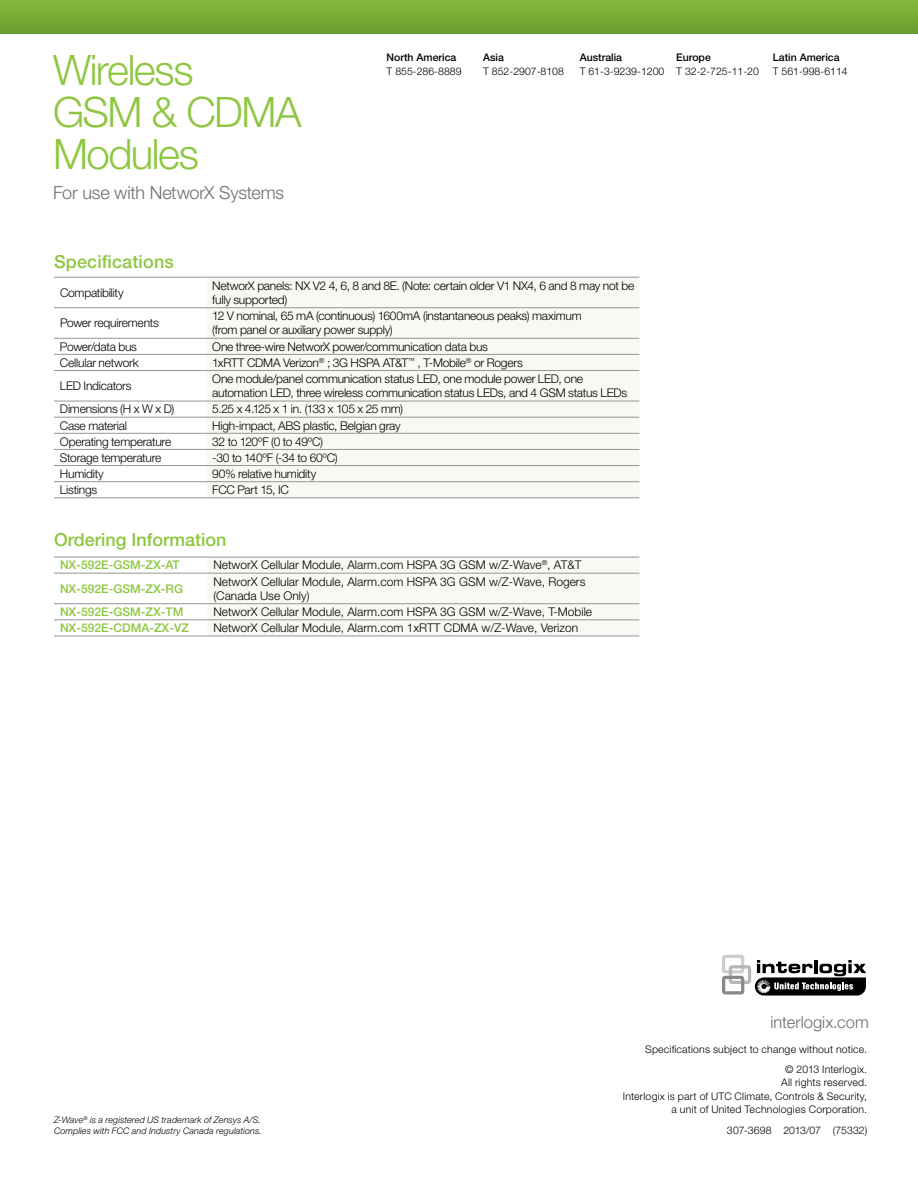
<style>
.page{position:relative;width:918px;height:1188px;background:#fff}
.page>*{position:absolute;margin:0;border:0;box-sizing:border-box;transform-origin:0 0}
.t1{font:300 42px/42px "Helvetica Neue LT Pro";letter-spacing:-.035em;color:#8dc63f}
.t2{font:500 18px "Helvetica Neue LT Pro";color:#8dc63f}
.t3{font:300 18px "Helvetica Neue LT Pro";letter-spacing:-.01em;color:#6d6e71}
.t4{font:300 16.5px "Helvetica Neue LT Std";color:#6d6e71}
.t5{font:300 12px/14.4px "Helvetica Neue LT Pro";letter-spacing:-.02em;color:#000}
.t6{font:300 12px/14.4px "Helvetica Neue LT Pro";color:#000}
.t7{font:500 12px "Helvetica Neue LT Pro";color:#8dc63f}
.t8{font:300 12px "Helvetica Neue LT Pro";letter-spacing:-.055em;color:#000}
.t9{font:300 10.5px/13.5px "Helvetica Neue LT Pro";letter-spacing:.02em;color:#000;text-align:right}
.t10{font:300 10.5px "Helvetica Neue LT Pro";color:#000}
.t11{font:500 10.5px "Helvetica Neue LT Pro";color:#000}
.t12{font:italic 300 9px/10.5px "Helvetica Neue LT Pro";letter-spacing:.01em;color:#000}
</style>
<div class="page">
<div style="left:0;top:0;width:918px;height:34px;background:linear-gradient(to right,#77ab35,#77ab35)"></div>
<div style="left:207px;top:558px;width:432px;height:78px;background:#f7faf2"></div>
<hr style="left:54px;top:573px;width:153px;height:1px;background:#939598">
<hr style="left:54px;top:603px;width:153px;height:1px;background:#939598">
<hr style="left:54px;top:619px;width:153px;height:1px;background:#939598">
<hr style="left:54px;top:636px;width:153px;height:1px;background:#939598">
<hr style="left:207px;top:573px;width:432px;height:1px;background:#939598">
<hr style="left:207px;top:603px;width:432px;height:1px;background:#939598">
<hr style="left:207px;top:619px;width:432px;height:1px;background:#939598">
<hr style="left:207px;top:636px;width:432px;height:1px;background:#939598">
<hr style="left:54px;top:557px;width:153px;height:1px;background:#939598">
<hr style="left:207px;top:557px;width:432px;height:1px;background:#939598">
<div style="left:206px;top:278px;width:433px;height:219px;background:#f7faf2"></div>
<hr style="left:54px;top:277px;width:152px;height:1px;background:#939598">
<hr style="left:206px;top:277px;width:433px;height:1px;background:#939598">
<hr style="left:54px;top:307px;width:152px;height:1px;background:#939598">
<hr style="left:206px;top:307px;width:433px;height:1px;background:#939598">
<hr style="left:54px;top:338px;width:152px;height:1px;background:#939598">
<hr style="left:206px;top:338px;width:433px;height:1px;background:#939598">
<hr style="left:54px;top:354px;width:152px;height:1px;background:#939598">
<hr style="left:206px;top:354px;width:433px;height:1px;background:#939598">
<hr style="left:54px;top:370px;width:152px;height:1px;background:#939598">
<hr style="left:206px;top:370px;width:433px;height:1px;background:#939598">
<hr style="left:54px;top:401px;width:152px;height:1px;background:#939598">
<hr style="left:206px;top:401px;width:433px;height:1px;background:#939598">
<hr style="left:54px;top:417px;width:152px;height:1px;background:#939598">
<hr style="left:206px;top:417px;width:433px;height:1px;background:#939598">
<hr style="left:54px;top:433px;width:152px;height:1px;background:#939598">
<hr style="left:206px;top:433px;width:433px;height:1px;background:#939598">
<hr style="left:54px;top:449px;width:152px;height:1px;background:#939598">
<hr style="left:206px;top:449px;width:433px;height:1px;background:#939598">
<hr style="left:54px;top:465px;width:152px;height:1px;background:#939598">
<hr style="left:206px;top:465px;width:433px;height:1px;background:#939598">
<hr style="left:54px;top:481px;width:152px;height:1px;background:#939598">
<hr style="left:206px;top:481px;width:433px;height:1px;background:#939598">
<hr style="left:54px;top:497px;width:152px;height:1px;background:#939598">
<hr style="left:206px;top:497px;width:433px;height:1px;background:#939598">
<svg style="left:722px;top:955px;width:144px;height:41px"></svg>
<h1 class="t1" style="left:53px;top:48px;width:250px">Wireless<br>GSM &amp; CDMA<br>Modules</h1>
<h2 class="t3" style="left:53px;top:182px;width:233px">For use with NetworX Systems</h2>
<p class="t11" style="left:387px;top:51px;width:71px">North America</p>
<p class="t10" style="left:387px;top:65px;width:76px">T 855-286-8889</p>
<p class="t11" style="left:483px;top:51px;width:22px">Asia</p>
<p class="t10" style="left:483px;top:65px;width:82px">T 852-2907-8108</p>
<p class="t11" style="left:580px;top:51px;width:44px">Australia</p>
<p class="t10" style="left:580px;top:65px;width:86px">T 61-3-9239-1200</p>
<p class="t11" style="left:676px;top:51px;width:36px">Europe</p>
<p class="t9" style="left:676px;top:64px;width:84px">T 32-2-725-11-20</p>
<p class="t11" style="left:773px;top:51px;width:68px">Latin America</p>
<p class="t10" style="left:773px;top:65px;width:76px">T 561-998-6114</p>
<h2 class="t2" style="left:54px;top:251px;width:121px">Specifications</h2>
<p class="t5" style="left:60px;top:285px;width:65px">Compatibility</p>
<p class="t5" style="left:212px;top:278px;width:424px">NetworX panels: NX V2 4, 6, 8 and 8E. (Note: certain older V1 NX4, 6 and 8 may not be fully supported)</p>
<p class="t5" style="left:60px;top:316px;width:100px">Power requirements</p>
<p class="t5" style="left:212px;top:308px;width:371px">12 V nominal, 65 mA (continuous) 1600mA (instantaneous peaks) maximum (from panel or auxiliary power supply)</p>
<p class="t5" style="left:60px;top:339px;width:79px">Power/data bus</p>
<p class="t5" style="left:212px;top:339px;width:277px">One three-wire NetworX power/communication data bus</p>
<p class="t5" style="left:60px;top:355px;width:80px">Cellular network</p>
<p class="t5" style="left:212px;top:355px;width:312px">1xRTT CDMA Verizon<sup>®</sup> ; 3G HSPA AT&amp;T<sup>™</sup> , T-Mobile<sup>®</sup> or Rogers</p>
<p class="t5" style="left:60px;top:378px;width:73px">LED Indicators</p>
<p class="t5" style="left:212px;top:371px;width:416px">One module/panel communication status LED, one module power LED, one automation LED, three wireless communication status LEDs, and 4 GSM status LEDs</p>
<p class="t5" style="left:60px;top:402px;width:116px">Dimensions (H x W x D)</p>
<p class="t8" style="left:212px;top:402px;width:192px">5.25 x 4.125 x 1 in. (133 x 105 x 25 mm)</p>
<p class="t5" style="left:60px;top:418px;width:68px">Case material</p>
<p class="t5" style="left:212px;top:418px;width:190px">High-impact, ABS plastic, Belgian gray</p>
<p class="t5" style="left:60px;top:434px;width:113px">Operating temperature</p>
<p class="t5" style="left:212px;top:434px;width:112px">32 to 120ºF (0 to 49ºC)</p>
<p class="t5" style="left:60px;top:450px;width:103px">Storage temperature</p>
<p class="t5" style="left:212px;top:450px;width:127px">-30 to 140ºF (-34 to 60ºC)</p>
<p class="t5" style="left:60px;top:466px;width:45px">Humidity</p>
<p class="t5" style="left:212px;top:466px;width:106px">90% relative humidity</p>
<p class="t5" style="left:60px;top:482px;width:39px">Listings</p>
<p class="t5" style="left:212px;top:482px;width:78px">FCC Part 15, IC</p>
<h2 class="t2" style="left:54px;top:529px;width:174px">Ordering Information</h2>
<p class="t7" style="left:60px;top:558px;width:121px">NX-592E-GSM-ZX-AT</p>
<p class="t6" style="left:213px;top:558px;width:370px">NetworX Cellular Module, Alarm.com HSPA 3G GSM w/Z-Wave<sup>®</sup>, AT&amp;T</p>
<p class="t7" style="left:60px;top:581px;width:125px">NX-592E-GSM-ZX-RG</p>
<p class="t6" style="left:213px;top:574px;width:374px">NetworX Cellular Module, Alarm.com HSPA 3G GSM w/Z-Wave, Rogers (Canada Use Only)</p>
<p class="t7" style="left:60px;top:605px;width:125px">NX-592E-GSM-ZX-TM</p>
<p class="t6" style="left:213px;top:604px;width:380px">NetworX Cellular Module, Alarm.com HSPA 3G GSM w/Z-Wave, T-Mobile</p>
<p class="t7" style="left:60px;top:621px;width:130px">NX-592E-CDMA-ZX-VZ</p>
<p class="t6" style="left:213px;top:620px;width:366px">NetworX Cellular Module, Alarm.com 1xRTT CDMA w/Z-Wave, Verizon</p>
<h3 class="t4" style="left:770px;top:1012px;width:100px">interlogix.com</h3>
<p class="t12" style="left:54px;top:1115px;width:209px">Z-Wave<sup>®</sup> is a registered US trademark of Zensys A/S.<br>Complies with FCC and Industry Canada regulations.</p>
<p class="t9" style="left:645px;top:1039px;width:224px;line-height:20.2px">Specifications subject to change without notice. © 2013 Interlogix.</p>
<p class="t9" style="left:623px;top:1076px;width:246px">All rights reserved.<br>Interlogix is part of UTC Climate, Controls &amp; Security, a unit of United Technologies Corporation.</p>
<p class="t9" style="left:727px;top:1123px;width:142px">307-3698 2013/07 (75332)</p>
</div>
